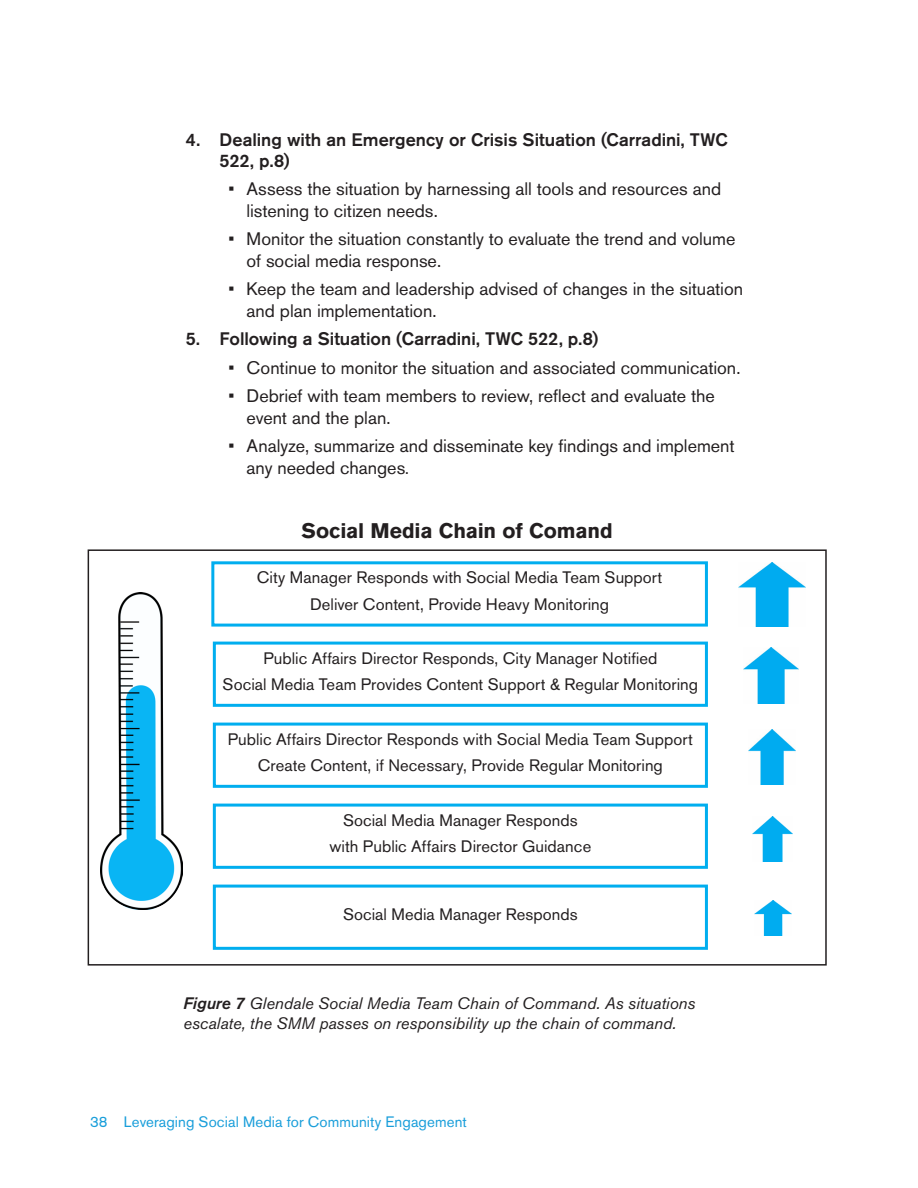
<style>
.page{position:relative;width:918px;height:1188px;background:#fff}
.page>*{position:absolute;margin:0;border:0;box-sizing:border-box;transform-origin:0 0}
.PC_Table_Header_Styl{font:700 21px "Akzidenz Grotesk Std";letter-spacing:-.01em;color:#231f20}
.t1{font:18px/21.6px "Akzidenz Grotesk Std";color:#231f20}
.t2{font:500 18px/21.6px "Akzidenz Grotesk Std";color:#231f20}
.PC_Paragraph_Style{font:16.5px "Akzidenz Grotesk Std";letter-spacing:.005em;color:#231f20}
.PC_Caption_Style{font:italic 16.5px/19.6px "Akzidenz Grotesk Std";color:#231f20}
.t3{font:15px "Akzidenz Grotesk Std";letter-spacing:.005em;color:#199eda}
.s1{font-size:16.5px}
.s2{font-weight:500}
</style>
<div class="page">
<div style="left:88px;top:549px;width:739px;height:417px;border:2px solid #231f20"></div>
<div style="left:211px;top:561px;width:497px;height:66px;border:3px solid #00aeef"></div>
<div style="left:213px;top:642px;width:495px;height:65px;border:3px solid #00aeef"></div>
<div style="left:213px;top:723px;width:495px;height:65px;border:3px solid #00aeef"></div>
<div style="left:213px;top:804px;width:495px;height:65px;border:3px solid #00aeef"></div>
<div style="left:213px;top:885px;width:495px;height:65px;border:3px solid #00aeef"></div>
<img style="left:739px;top:562px;width:66px;height:65px">
<img style="left:744px;top:648px;width:55px;height:55px">
<img style="left:748px;top:729px;width:48px;height:55px">
<img style="left:753px;top:816px;width:40px;height:46px">
<img style="left:755px;top:901px;width:36px;height:34px">
<img style="left:100px;top:593px;width:82px;height:316px">
<p class="t2" style="left:220px;top:128px;width:510px;text-indent:-34px">4. Dealing with an Emergency or Crisis Situation (Carradini, TWC<br>522, p.8)</p>
<p class="t1" style="left:247px;top:178px;width:476px;text-indent:-18px">• Assess the situation by harnessing all tools and resources and listening to citizen needs.</p>
<p class="t1" style="left:247px;top:228px;width:490px;text-indent:-18px">• Monitor the situation constantly to evaluate the trend and volume of social media response.</p>
<p class="t1" style="left:247px;top:278px;width:498px;text-indent:-18px">• Keep the team and leadership advised of changes in the situation and plan implementation.</p>
<p class="t2" style="left:186px;top:328px;width:414px">5. Following a Situation (Carradini, TWC 522, p.8)</p>
<p class="t1" style="left:229px;top:356px;width:513px">• Continue to monitor the situation and associated communication.</p>
<p class="t1" style="left:247px;top:385px;width:470px;text-indent:-18px">• Debrief with team members to review, reflect and evaluate the event and the plan.</p>
<p class="t1" style="left:247px;top:435px;width:490px;text-indent:-18px">• Analyze, summarize and disseminate key findings and implement any needed changes<span class="s1">.</span></p>
<p class="PC_Table_Header_Styl" style="left:302px;top:518px;width:313px">Social Media Chain of Comand</p>
<p class="PC_Paragraph_Style" style="left:257px;top:568px;width:407px">City Manager Responds with Social Media Team Support</p>
<p class="PC_Paragraph_Style" style="left:310px;top:594px;width:300px">Deliver Content, Provide Heavy Monitoring</p>
<p class="PC_Paragraph_Style" style="left:263px;top:648px;width:396px">Public Affairs Director Responds, City Manager Notified</p>
<p class="PC_Paragraph_Style" style="left:223px;top:675px;width:477px">Social Media Team Provides Content Support &amp; Regular Monitoring</p>
<p class="PC_Paragraph_Style" style="left:228px;top:729px;width:467px">Public Affairs Director Responds with Social Media Team Support</p>
<p class="PC_Paragraph_Style" style="left:258px;top:756px;width:406px">Create Content, if Necessary, Provide Regular Monitoring</p>
<p class="PC_Paragraph_Style" style="left:343px;top:810px;width:236px">Social Media Manager Responds</p>
<p class="PC_Paragraph_Style" style="left:329px;top:837px;width:263px">with Public Affairs Director Guidance</p>
<p class="PC_Paragraph_Style" style="left:343px;top:905px;width:236px">Social Media Manager Responds</p>
<p class="PC_Caption_Style" style="left:183px;top:994px;width:514px"><span class="s2">Figure 7</span> Glendale Social Media Team Chain of Command. As situations escalate, the SMM passes on responsibility up the chain of command.</p>
<p class="t3" style="left:90px;top:1113px;width:378px">38 Leveraging Social Media for Community Engagement</p>
</div>
